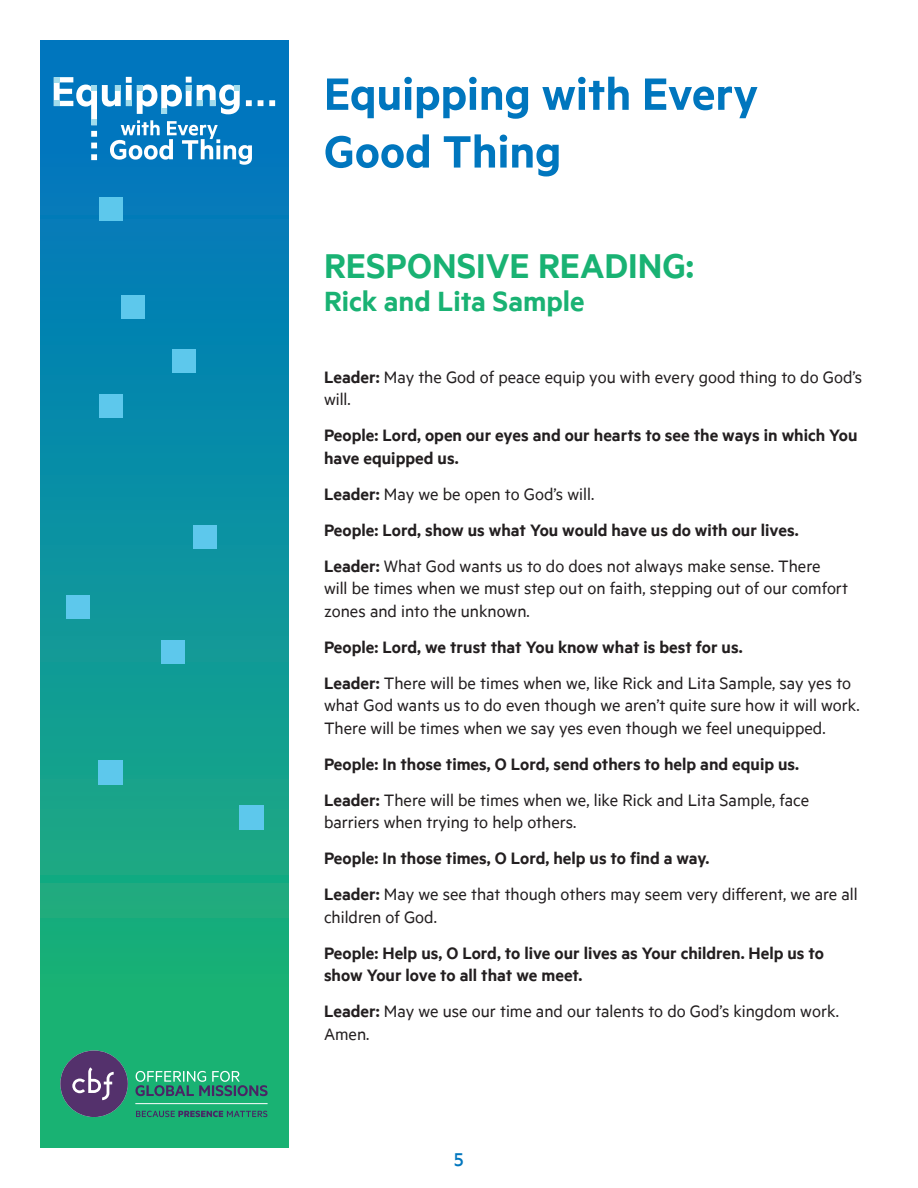
<style>
.page{position:relative;width:918px;height:1188px;background:#fff}
.page>*{position:absolute;margin:0;border:0;box-sizing:border-box;transform-origin:0 0}
.t1{font:600 51px/57.8px "Metric";color:#0076be}
.t2{font:600 39px "Metric";color:#19b273}
.t3{font:600 31.5px "Metric";color:#19b273}
.t4{font:500 21px "Metric";color:#0076be}
.t5{font:18.75px/22.5px "Metric";color:#231f20}
.t6{font:600 18.75px/22.5px "Metric";color:#231f20}
.s1{font-weight:600}
.s2{font-weight:400}
</style>
<div class="page">
<div style="left:40px;top:40px;width:248px;height:1108px;background:linear-gradient(to bottom,#0071c7,#1eb96d)"></div>
<svg style="left:135px;top:1071px;width:133px;height:25px;background:#3b9d7f"></svg>
<svg style="left:60px;top:1051px;width:68px;height:66px;background:#555c79"></svg>
<svg style="left:136px;top:1111px;width:131px;height:6px"></svg>
<hr style="left:135px;top:1103px;width:133px;height:1px;background:#fff">
<div style="left:161px;top:640px;width:24px;height:24px;background:#5dc8ec"></div>
<div style="left:66px;top:595px;width:24px;height:24px;background:#5dc8ec"></div>
<div style="left:99px;top:394px;width:24px;height:24px;background:#5dc8ec"></div>
<div style="left:172px;top:349px;width:24px;height:24px;background:#5dc8ec"></div>
<div style="left:121px;top:295px;width:24px;height:24px;background:#5dc8ec"></div>
<div style="left:99px;top:197px;width:24px;height:24px;background:#5dc8ec"></div>
<div style="left:99px;top:761px;width:24px;height:24px;background:#5dc8ec"></div>
<div style="left:240px;top:805px;width:24px;height:24px;background:#5dc8ec"></div>
<div style="left:193px;top:525px;width:24px;height:24px;background:#5dc8ec"></div>
<svg style="left:54px;top:77px;width:221px;height:88px"></svg>
<h1 class="t1" style="left:324px;top:64px;width:436px">Equipping with Every<br>Good Thing</h1>
<h2 class="t2" style="left:324px;top:242px;width:371px">RESPONSIVE READING:</h2>
<h3 class="t3" style="left:324px;top:282px;width:262px">Rick and Lita Sample</h3>
<p class="t5" style="left:324px;top:365px;width:540px"><span class="s1">Leader:</span> May the God of peace equip you with every good thing to do God’s will.</p>
<p class="t6" style="left:324px;top:424px;width:535px">People: Lord, open our eyes and our hearts to see the ways in which You have equipped us.</p>
<p class="t5" style="left:324px;top:475px;width:498px;line-height:36px"><span class="s1">Leader:</span> May we be open to God’s will.<br><span class="s1">People: Lord, show us what You would have us do with our lives.<br>Leader:</span> What God wants us to do does not always make sense. There</p>
<p class="t5" style="left:324px;top:577px;width:525px">will be times when we must step out on faith, stepping out of our comfort zones and into the unknown.</p>
<p class="t6" style="left:324px;top:628px;width:529px;line-height:36px">People: Lord, we trust that You know what is best for us.<br>Leader: <span class="s2">There will be times when we, like Rick and Lita Sample, say yes to</span></p>
<p class="t5" style="left:324px;top:694px;width:537px">what God wants us to do even though we aren’t quite sure how it will work.<br>There will be times when we say yes even though we feel unequipped.</p>
<p class="t6" style="left:324px;top:745px;width:487px;line-height:36px">People: In those times, O Lord, send others to help and equip us.<br>Leader: <span class="s2">There will be times when we, like Rick and Lita Sample, face</span></p>
<p class="t5" style="left:324px;top:811px;width:254px">barriers when trying to help others.</p>
<p class="t5" style="left:324px;top:840px;width:535px;line-height:36px"><span class="s1">People: In those times, O Lord, help us to find a way.<br>Leader:</span> May we see that though others may seem very different, we are all</p>
<p class="t5" style="left:324px;top:905px;width:114px">children of God.</p>
<p class="t6" style="left:324px;top:941px;width:502px">People: Help us, O Lord, to live our lives as Your children. Help us to show Your love to all that we meet.</p>
<p class="t5" style="left:324px;top:1000px;width:517px"><span class="s1">Leader:</span> May we use our time and our talents to do God’s kingdom work.<br>Amen.</p>
<p class="t4" style="left:454px;top:1147px;width:11px">5</p>
</div>
